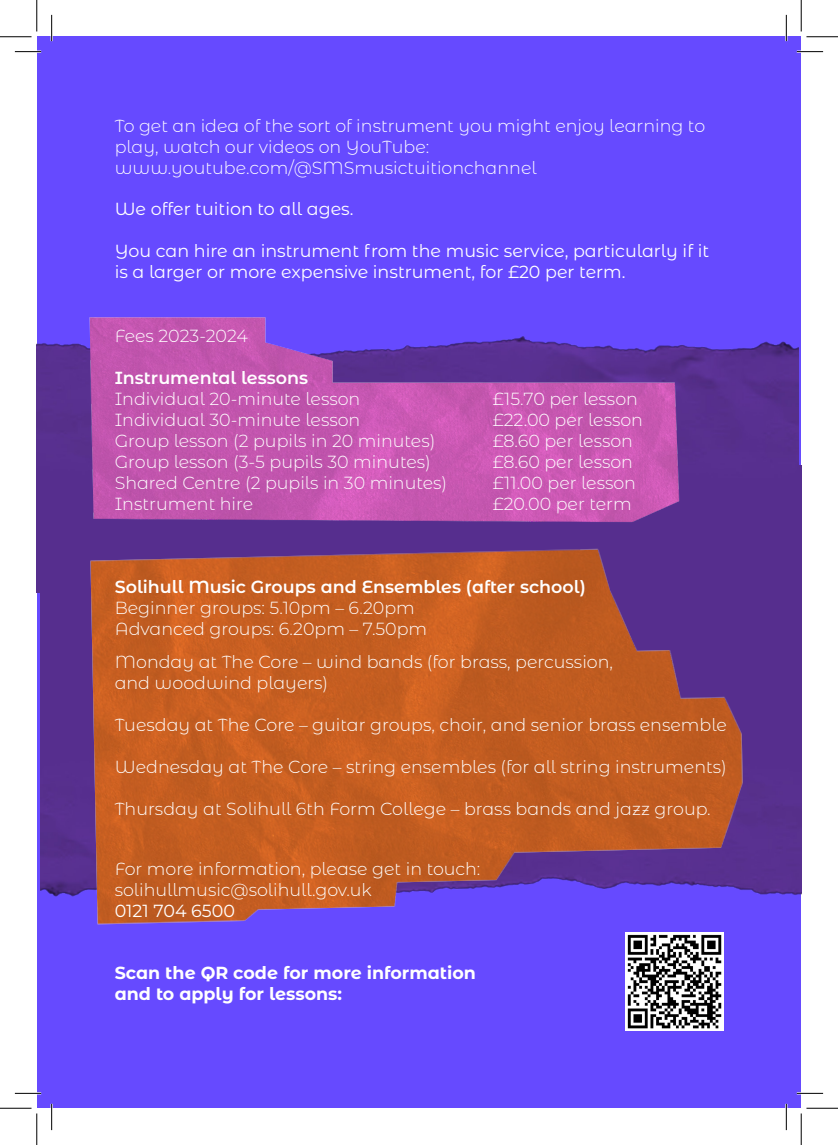
<style>
.page{position:relative;width:838px;height:1145px;background:#fff}
.page>*{position:absolute;margin:0;border:0;box-sizing:border-box;transform-origin:0 0}
.t1{font:300 17.5px/21px "Montserrat Alternates";color:#fff}
.t2{font:17.5px/21px "Montserrat Alternates";color:#fff}
.t3{font:600 17.5px "Montserrat Alternates";color:#fff}
.t4{font:700 17.5px/21px "Montserrat Alternates";color:#fff}
</style>
<div class="page">
<div style="left:37px;top:37px;width:763px;height:1071px;background:#664aff"></div>
<img style="left:41px;top:466px;width:760px;height:449px">
<div style="left:37px;top:341px;width:761px;height:251px;background:#562e8e"></div>
<img style="left:80px;top:534px;width:678px;height:399px">
<img style="left:37px;top:317px;width:726px;height:217px">
<img style="left:625px;top:933px;width:98px;height:97px">
<hr style="left:15px;top:51px;width:26px;height:2px;background:#fff">
<hr style="left:796px;top:51px;width:27px;height:2px;background:#fff">
<hr style="left:15px;top:1092px;width:26px;height:2px;background:#fff">
<hr style="left:796px;top:1092px;width:27px;height:2px;background:#fff">
<hr style="left:51px;top:15px;width:2px;height:26px;background:#fff">
<hr style="left:51px;top:1104px;width:2px;height:26px;background:#fff">
<hr style="left:785px;top:15px;width:2px;height:26px;background:#fff">
<hr style="left:785px;top:1104px;width:2px;height:26px;background:#fff">
<svg style="left:15px;top:51px;width:26px;height:1px"></svg>
<svg style="left:796px;top:51px;width:27px;height:1px"></svg>
<svg style="left:15px;top:1093px;width:26px;height:1px"></svg>
<svg style="left:796px;top:1093px;width:27px;height:1px"></svg>
<svg style="left:51px;top:15px;width:1px;height:26px"></svg>
<svg style="left:51px;top:1104px;width:1px;height:26px"></svg>
<svg style="left:786px;top:15px;width:1px;height:26px"></svg>
<svg style="left:786px;top:1104px;width:1px;height:26px"></svg>
<hr style="left:0;top:36px;width:32px;height:1px;background:#000">
<hr style="left:806px;top:36px;width:31px;height:1px;background:#000">
<hr style="left:0;top:1108px;width:32px;height:1px;background:#000">
<hr style="left:806px;top:1108px;width:31px;height:1px;background:#000">
<hr style="left:36px;top:0;width:1px;height:31px;background:#000">
<hr style="left:36px;top:1113px;width:1px;height:32px;background:#000">
<hr style="left:800px;top:0;width:1px;height:31px;background:#000">
<hr style="left:800px;top:1113px;width:1px;height:32px;background:#000">
<p class="t1" style="left:115px;top:114px;width:592px">To get an idea of the sort of instrument you might enjoy learning to play, watch our videos on YouTube: www.youtube.com/@SMSmusictuitionchannel</p>
<p class="t2" style="left:115px;top:197px;width:240px">We offer tuition to all ages.</p>
<p class="t2" style="left:115px;top:239px;width:596px">You can hire an instrument from the music service, particularly if it is a larger or more expensive instrument, for £20 per term.</p>
<p class="t1" style="left:115px;top:325px;width:135px">Fees 2023-2024</p>
<p class="t3" style="left:115px;top:366px;width:195px">Instrumental lessons</p>
<p class="t1" style="left:115px;top:388px;width:247px">Individual 20-minute lesson</p>
<p class="t1" style="left:493px;top:388px;width:146px">£15.70 per lesson</p>
<p class="t1" style="left:115px;top:409px;width:247px">Individual 30-minute lesson</p>
<p class="t1" style="left:493px;top:409px;width:152px">£22.00 per lesson</p>
<p class="t1" style="left:115px;top:430px;width:322px">Group lesson (2 pupils in 20 minutes)</p>
<p class="t1" style="left:493px;top:430px;width:141px">£8.60 per lesson</p>
<p class="t1" style="left:115px;top:451px;width:317px">Group lesson (3-5 pupils 30 minutes)</p>
<p class="t1" style="left:493px;top:451px;width:141px">£8.60 per lesson</p>
<p class="t1" style="left:115px;top:472px;width:334px">Shared Centre (2 pupils in 30 minutes)</p>
<p class="t1" style="left:493px;top:472px;width:145px">£11.00 per lesson</p>
<p class="t1" style="left:115px;top:493px;width:140px">Instrument hire</p>
<p class="t1" style="left:493px;top:493px;width:140px">£20.00 per term</p>
<p class="t3" style="left:115px;top:575px;width:472px">Solihull Music Groups and Ensembles (after school)</p>
<p class="t1" style="left:115px;top:597px;width:301px">Beginner groups: 5.10pm – 6.20pm</p>
<p class="t1" style="left:115px;top:618px;width:314px">Advanced groups: 6.20pm – 7.50pm</p>
<p class="t1" style="left:115px;top:651px;width:500px">Monday at The Core – wind bands (for brass, percussion, and woodwind players)</p>
<p class="t1" style="left:115px;top:714px;width:613px">Tuesday at The Core – guitar groups, choir, and senior brass ensemble</p>
<p class="t1" style="left:115px;top:756px;width:613px">Wednesday at The Core – string ensembles (for all string instruments)</p>
<p class="t1" style="left:115px;top:798px;width:597px">Thursday at Solihull 6th Form College – brass bands and jazz group.</p>
<p class="t1" style="left:115px;top:857px;width:367px">For more information, please get in touch:</p>
<p class="t1" style="left:115px;top:878px;width:258px">solihullmusic@solihull.gov.uk</p>
<p class="t2" style="left:115px;top:899px;width:122px">0121 704 6500</p>
<p class="t4" style="left:115px;top:962px;width:363px">Scan the QR code for more information and to apply for lessons:</p>
</div>
